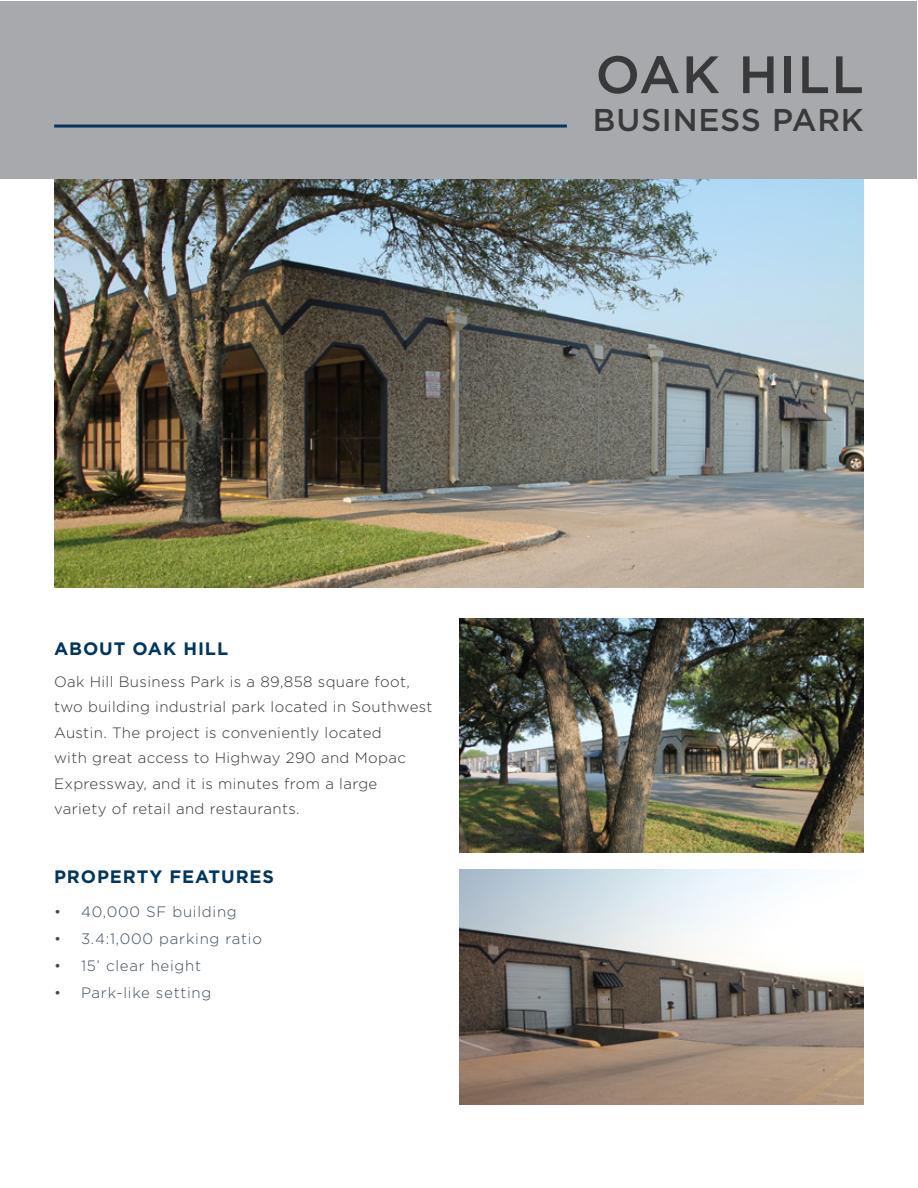
<style>
.page{position:relative;width:918px;height:1188px;background:#fff}
.page>*{position:absolute;margin:0;border:0;box-sizing:border-box;transform-origin:0 0}
.t1{font:500 52.5px "Gotham";letter-spacing:.025em;color:#39393b}
.t2{font:500 31.5px "Gotham";letter-spacing:.025em;color:#39393b}
.t3{font:700 18px "Gotham";letter-spacing:.05em;color:#003660}
.t4{font:300 15px/25.5px "Gotham";letter-spacing:.025em;color:#323335}
.t5{font:300 15px "Gotham";letter-spacing:.05em;color:#3b4a5c}
</style>
<div class="page">
<div style="left:1px;top:1px;width:916px;height:178px;background:#a7a9ac"></div>
<hr style="left:54px;top:125px;width:513px;height:3px;background:#003660">
<img style="left:54px;top:179px;width:810px;height:409px">
<img style="left:459px;top:618px;width:405px;height:235px">
<img style="left:459px;top:870px;width:405px;height:234px">
<h1 class="t1" style="left:595px;top:40px;width:270px">OAK HILL</h1>
<h2 class="t2" style="left:593px;top:99px;width:272px">BUSINESS PARK</h2>
<p class="t3" style="left:54px;top:638px;width:176px">ABOUT OAK HILL</p>
<p class="t4" style="left:54px;top:668px;width:380px">Oak Hill Business Park is a 89,858 square foot, two building industrial park located in Southwest Austin. The project is conveniently located<br>with great access to Highway 290 and Mopac Expressway, and it is minutes from a large variety of retail and restaurants.</p>
<p class="t3" style="left:54px;top:866px;width:222px">PROPERTY FEATURES</p>
<p class="t5" style="left:54px;top:902px;width:184px">• 40,000 SF building</p>
<p class="t5" style="left:54px;top:929px;width:210px">• 3.4:1,000 parking ratio</p>
<p class="t5" style="left:54px;top:956px;width:149px">• 15’ clear height</p>
<p class="t5" style="left:54px;top:983px;width:159px">• Park-like setting</p>
</div>
